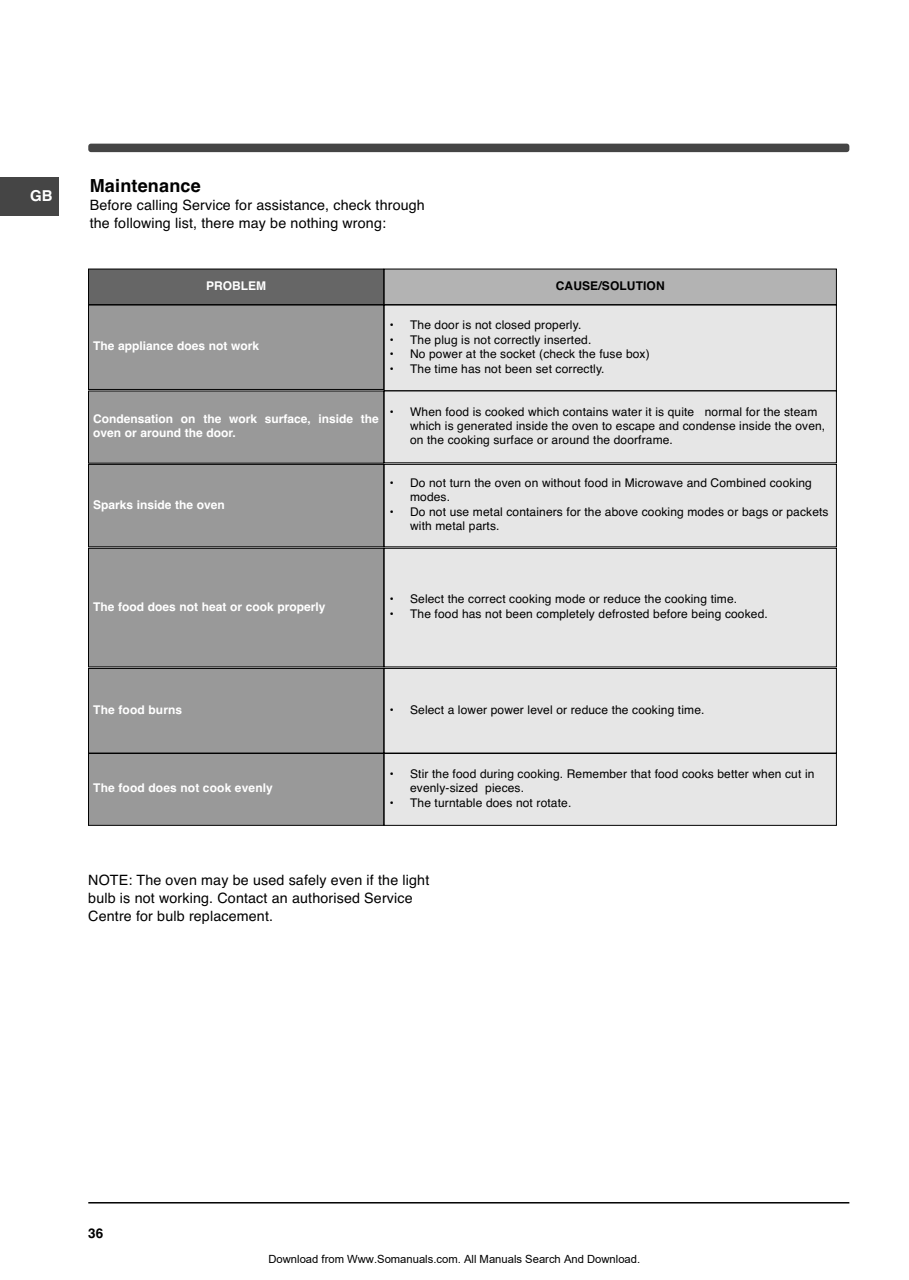
<style>
.page{position:relative;width:909px;height:1280px;background:#fff}
.page>*{position:absolute;margin:0;border:0;box-sizing:border-box;transform-origin:0 0}
.t1{font:700 18px "Helvetica";letter-spacing:.01em;color:#000}
.t2{font:700 15px "Helvetica";color:#fff}
.t3{font:14.25px/18px "Helvetica";letter-spacing:.01em;color:#000}
.t4{font:700 13.5px "Helvetica";color:#000}
.t5{font:12px/14.4px "Helvetica";letter-spacing:.01em;color:#000}
.t6{font:700 12px/14.4px "Helvetica";color:#fff}
.t7{font:700 12px "Helvetica";letter-spacing:.01em;color:#000}
.t8{font:11.25px "Arial";color:#000}
</style>
<div class="page">
<div style="left:88px;top:144px;width:761px;height:8px;background:#454545;border-radius:3px"></div>
<div style="left:0;top:178px;width:59px;height:38px;background:#454545"></div>
<hr style="left:88px;top:1202px;width:761px;height:1px;background:#000">
<div style="left:384px;top:269px;width:452px;height:35px;background:#b3b3b3"></div>
<div style="left:384px;top:269px;width:453px;height:36px;border:1px solid #000"></div>
<div style="left:384px;top:305px;width:452px;height:85px;background:#e6e6e6"></div>
<div style="left:384px;top:305px;width:453px;height:86px;border:1px solid #000"></div>
<div style="left:384px;top:391px;width:452px;height:71px;background:#e6e6e6"></div>
<div style="left:384px;top:464px;width:452px;height:82px;background:#e6e6e6"></div>
<div style="left:384px;top:464px;width:453px;height:83px;border:1px solid #000"></div>
<div style="left:384px;top:548px;width:452px;height:118px;background:#e6e6e6"></div>
<div style="left:384px;top:548px;width:453px;height:119px;border:1px solid #000"></div>
<div style="left:384px;top:668px;width:452px;height:85px;background:#e6e6e6"></div>
<div style="left:384px;top:668px;width:453px;height:85px;border:1px solid #000"></div>
<div style="left:384px;top:753px;width:452px;height:72px;background:#e6e6e6"></div>
<div style="left:384px;top:753px;width:453px;height:72px;border:1px solid #000"></div>
<div style="left:89px;top:269px;width:294px;height:35px;background:#666"></div>
<div style="left:88px;top:269px;width:296px;height:36px;border:1px solid #000"></div>
<div style="left:89px;top:305px;width:294px;height:84px;background:#999"></div>
<div style="left:88px;top:305px;width:296px;height:85px;border:1px solid #000"></div>
<div style="left:89px;top:391px;width:294px;height:72px;background:#999"></div>
<div style="left:89px;top:464px;width:294px;height:82px;background:#999"></div>
<div style="left:88px;top:464px;width:296px;height:83px;border:1px solid #000"></div>
<div style="left:89px;top:548px;width:294px;height:118px;background:#999"></div>
<div style="left:88px;top:548px;width:296px;height:119px;border:1px solid #000"></div>
<div style="left:89px;top:668px;width:294px;height:85px;background:#999"></div>
<div style="left:88px;top:668px;width:296px;height:85px;border:1px solid #000"></div>
<div style="left:89px;top:753px;width:294px;height:72px;background:#999"></div>
<div style="left:88px;top:753px;width:296px;height:72px;border:1px solid #000"></div>
<p class="t2" style="left:30px;top:190px;width:24px">GB</p>
<h1 class="t1" style="left:90px;top:179px;width:113px">Maintenance</h1>
<p class="t3" style="left:90px;top:198px;width:337px">Before calling Service for assistance, check through the following list, there may be nothing wrong:</p>
<p class="t6" style="left:206px;top:280px;width:61px">PROBLEM</p>
<p class="t6" style="left:93px;top:340px;width:168px">The appliance does not work</p>
<p class="t6" style="left:93px;top:412px;width:287px">Condensation on the work surface, inside the oven or around the door.</p>
<p class="t6" style="left:93px;top:498px;width:133px">Sparks inside the oven</p>
<p class="t7" style="left:556px;top:281px;width:111px">CAUSE/SOLUTION</p>
<p class="t5" style="left:389px;top:319px;width:194px">• The door is not closed properly.</p>
<p class="t5" style="left:389px;top:333px;width:204px">• The plug is not correctly inserted.</p>
<p class="t5" style="left:389px;top:348px;width:262px">• No power at the socket (check the fuse box)</p>
<p class="t5" style="left:389px;top:362px;width:217px">• The time has not been set correctly.</p>
<p class="t5" style="left:410px;top:405px;width:417px;text-indent:-21px">• When food is cooked which contains water it is quite normal for the steam which is generated inside the oven to escape and condense inside the oven, on the cooking surface or around the doorframe.</p>
<p class="t5" style="left:410px;top:477px;width:403px;text-indent:-21px">• Do not turn the oven on without food in Microwave and Combined cooking modes.</p>
<p class="t5" style="left:410px;top:505px;width:420px;text-indent:-21px">• Do not use metal containers for the above cooking modes or bags or packets with metal parts.</p>
<p class="t6" style="left:93px;top:600px;width:234px">The food does not heat or cook properly</p>
<p class="t5" style="left:389px;top:593px;width:350px">• Select the correct cooking mode or reduce the cooking time.</p>
<p class="t5" style="left:389px;top:607px;width:380px">• The food has not been completely defrosted before being cooked.</p>
<p class="t6" style="left:93px;top:703px;width:91px">The food burns</p>
<p class="t6" style="left:93px;top:782px;width:181px">The food does not cook evenly</p>
<p class="t5" style="left:389px;top:703px;width:317px">• Select a lower power level or reduce the cooking time.</p>
<p class="t5" style="left:410px;top:768px;width:406px;text-indent:-21px">• Stir the food during cooking. Remember that food cooks better when cut in evenly-sized pieces.</p>
<p class="t5" style="left:389px;top:796px;width:184px">• The turntable does not rotate.</p>
<p class="t3" style="left:88px;top:872px;width:343px">NOTE: The oven may be used safely even if the light bulb is not working. Contact an authorised Service<br>Centre for bulb replacement.</p>
<p class="t4" style="left:88px;top:1228px;width:17px">36</p>
<p class="t8" style="left:268px;top:1252px;width:373px">Download from Www.Somanuals.com. All Manuals Search And Download.</p>
</div>
